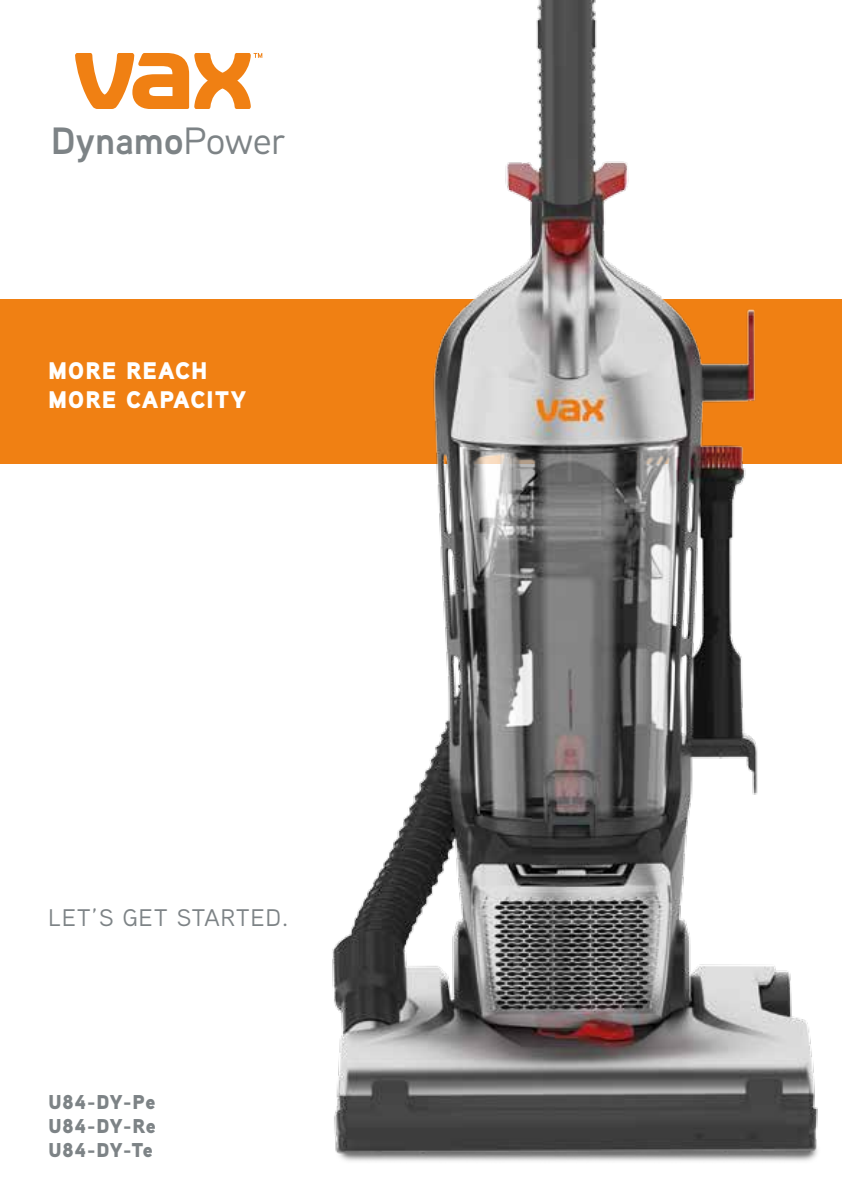
<style>
.page{position:relative;width:842px;height:1191px;background:#fff}
.page>*{position:absolute;margin:0;border:0;box-sizing:border-box;transform-origin:0 0}
.t1{font:600 38px "Vax Aaux Next";letter-spacing:.005em;color:#7d8386}
.t2{font:900 24px/28.8px "Vax Aaux Next";letter-spacing:.05em;color:#fff}
.t3{font:24px "Vax Aaux Next";letter-spacing:.05em;color:#7d8386}
.t4{font:900 20px/24px "Vax Aaux Next";letter-spacing:.04em;color:#7d8386;text-align:justify}
.s1{font-weight:400}
</style>
<div class="page">
<div style="left:0;top:299px;width:842px;height:164px;background:#f08013"></div>
<img style="left:50px;top:0;width:792px;height:1161px">
<h1 class="t1" style="left:51px;top:114px;width:237px">Dynamo<span class="s1">Power</span></h1>
<p class="t2" style="left:48px;top:356px;width:199px">MORE REACH<br>MORE CAPACITY</p>
<p class="t3" style="left:48px;top:901px;width:241px">LET’S GET STARTED.</p>
<p class="t4" style="left:48px;top:1090px;width:109px">U84-DY-Pe U84-DY-Re U84-DY-Te</p>
</div>
